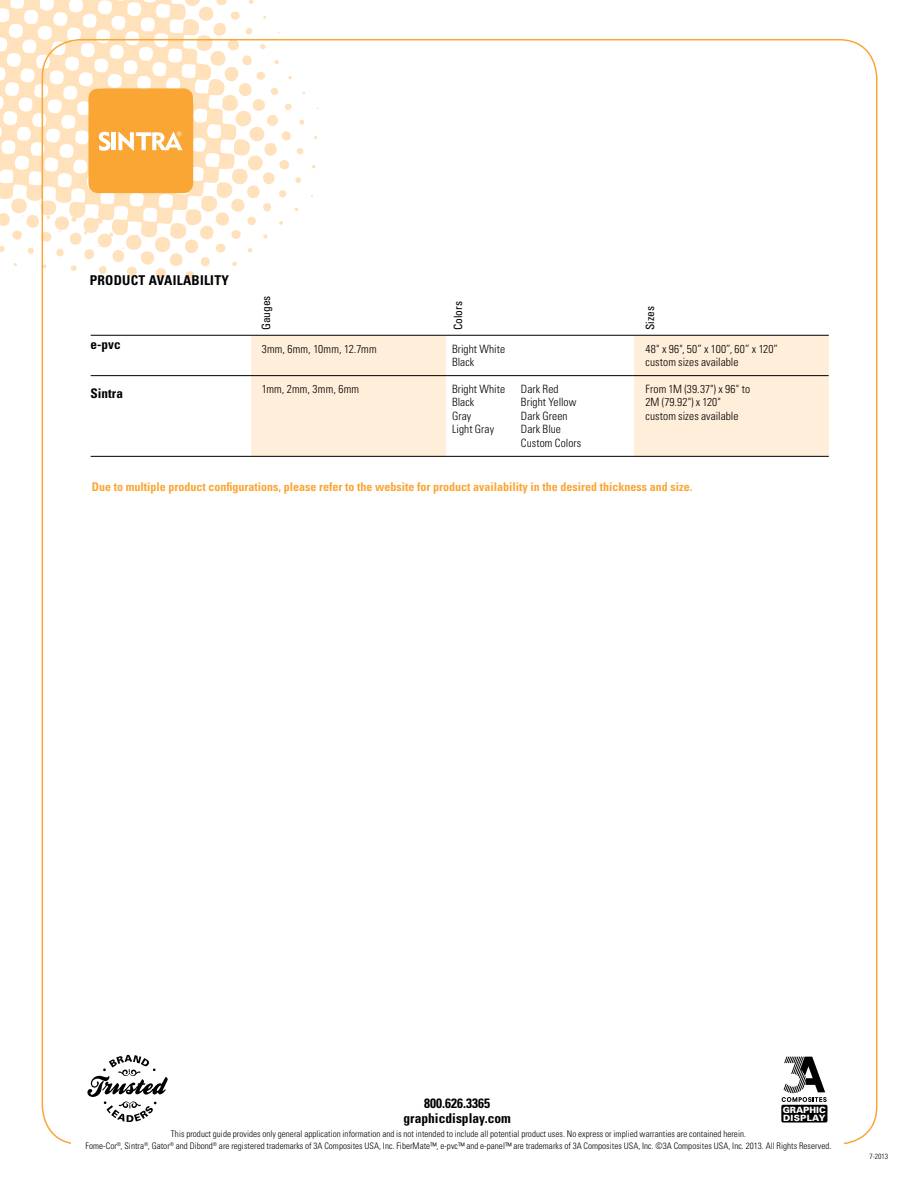
<style>
.page{position:relative;width:918px;height:1188px;background:#fff}
.page>*{position:absolute;margin:0;border:0;box-sizing:border-box;transform-origin:0 0}
.t1{font:700 condensed 13.5px/15px "Univers";color:#000;text-align:center}
.t2{font:700 condensed 13.5px "Univers";letter-spacing:.02em;color:#000}
.t3{font:700 condensed 13.2px "Univers";color:#000}
.t4{font:700 condensed 12px "Univers";color:#faa634}
.t5{font:300 condensed 11.4px/13.5px "Univers";letter-spacing:.005em;color:#000}
.t6{font:condensed 11.4px "Univers";letter-spacing:-.01em;color:#000}
.t7{font:300 condensed 9px/12px "Univers";letter-spacing:.005em;color:#000;text-align:center}
.t8{font:900 8.7px/7.6px "Univers";letter-spacing:-.005em;color:#fff}
.t9{font:300 condensed 7.5px "Univers";color:#000}
</style>
<div class="page">
<svg style="left:87px;top:1055px;width:81px;height:67px"></svg>
<svg style="left:0;top:0;width:319px;height:280px"></svg>
<div style="left:88px;top:88px;width:105px;height:105px;background:#faa634;border-radius:10px"></div>
<svg style="left:99px;top:132px;width:12px;height:19px"></svg>
<hr style="left:112px;top:132px;width:4px;height:18px;background:#fff">
<svg style="left:118px;top:132px;width:64px;height:19px"></svg>
<div style="left:634px;top:335px;width:195px;height:121px;background:#ffeeda"></div>
<div style="left:251px;top:335px;width:194px;height:121px;background:#ffeeda"></div>
<hr style="left:91px;top:335px;width:738px;height:1px;background:#000">
<hr style="left:91px;top:456px;width:738px;height:1px;background:#000">
<hr style="left:91px;top:375px;width:738px;height:1px;background:#000">
<div style="left:781px;top:1105px;width:46px;height:18px;background:#000;border-radius:2px"></div>
<svg style="left:782px;top:1057px;width:45px;height:45px"></svg>
<h1 class="t2" style="left:90px;top:272px;width:139px">Product Availability</h1>
<h2 class="t3" style="left:91px;top:336px;width:32px">e-pvc</h2>
<h2 class="t3" style="left:91px;top:386px;width:34px">Sintra</h2>
<p class="t6" style="left:259px;top:330px;width:36px;rotate:-90deg">Gauges</p>
<p class="t6" style="left:451px;top:330px;width:30px;rotate:-90deg">Colors</p>
<p class="t6" style="left:643px;top:330px;width:25px;rotate:-90deg">Sizes</p>
<p class="t5" style="left:262px;top:342px;width:117px">3mm, 6mm, 10mm, 12.7mm</p>
<p class="t5" style="left:262px;top:382px;width:99px">1mm, 2mm, 3mm, 6mm</p>
<p class="t5" style="left:452px;top:342px;width:55px">Bright White<br>Black</p>
<p class="t5" style="left:452px;top:382px;width:55px">Bright White</p>
<p class="t5" style="left:521px;top:382px;width:39px">Dark Red</p>
<p class="t5" style="left:452px;top:396px;width:24px">Black</p>
<p class="t5" style="left:521px;top:396px;width:57px">Bright Yellow</p>
<p class="t5" style="left:452px;top:409px;width:21px">Gray</p>
<p class="t5" style="left:521px;top:409px;width:48px">Dark Green</p>
<p class="t5" style="left:452px;top:422px;width:44px">Light Gray</p>
<p class="t5" style="left:521px;top:422px;width:62px">Dark Blue<br>Custom Colors</p>
<p class="t5" style="left:646px;top:342px;width:134px">48" x 96", 50” x 100”, 60” x 120” custom sizes available</p>
<p class="t5" style="left:646px;top:382px;width:106px">From 1M (39.37") x 96" to<br>2M (79.92") x 120" custom sizes available</p>
<h3 class="t4" style="left:92px;top:479px;width:602px">Due to multiple product configurations, please refer to the website for product availability in the desired thickness and size.</h3>
<h1 class="t1" style="left:404px;top:1096px;width:109px">800.626.3365 graphicdisplay.com</h1>
<p class="t7" style="left:86px;top:1128px;width:747px">This product guide provides only general application information and is not intended to include all potential product uses. No express or implied warranties are contained herein.<br>Fome-Cor<sup>®</sup>, Sintra<sup>®</sup>, Gator<sup>®</sup> and Dibond<sup>®</sup> are registered trademarks of 3A Composites USA, Inc. FiberMate™, e-pvc™ and e-panel™ are trademarks of 3A Composites USA, Inc. ©3A Composites USA, Inc. 2013. All Rights Reserved.</p>
<p class="t8" style="left:783px;top:1106px;width:44px">GRAPHIC<br>DISPLAY</p>
<p class="t9" style="left:869px;top:1152px;width:20px">7-2013</p>
</div>
